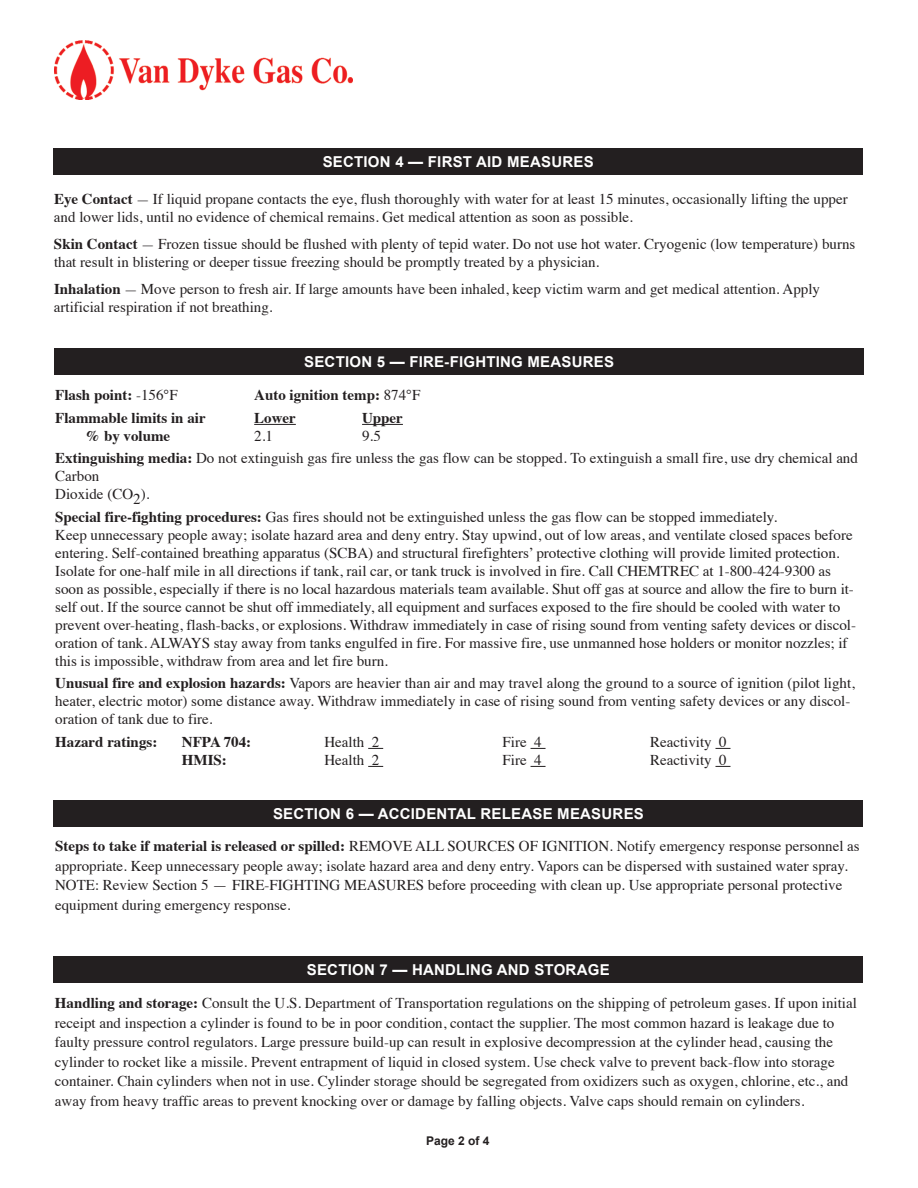
<style>
.page{position:relative;width:918px;height:1188px;background:#fff}
.page>*{position:absolute;margin:0;border:0;box-sizing:border-box;transform-origin:0 0}
.t1{font:15px/18px "Times";color:#231f20}
.t2{font:700 15px "Arial";letter-spacing:.015em;color:#fff}
.t3{font:700 15px "Times";color:#231f20}
.t4{font:700 12px "Arial";color:#231f20}
.s1{font-weight:700}
.s2{font-size:13.5px}
.s3{font-weight:400}
</style>
<div class="page">
<div style="left:53px;top:148px;width:810px;height:27px;background:#231f20"></div>
<div style="left:54px;top:348px;width:810px;height:27px;background:#231f20"></div>
<hr style="left:254px;top:424px;width:42px;height:1px;background:#231f20">
<hr style="left:362px;top:424px;width:41px;height:1px;background:#231f20">
<svg style="left:368px;top:748px;width:15px;height:1px"></svg>
<svg style="left:531px;top:748px;width:15px;height:1px"></svg>
<svg style="left:715px;top:748px;width:15px;height:1px"></svg>
<svg style="left:368px;top:766px;width:15px;height:1px"></svg>
<svg style="left:531px;top:766px;width:15px;height:1px"></svg>
<svg style="left:715px;top:766px;width:15px;height:1px"></svg>
<div style="left:53px;top:800px;width:810px;height:27px;background:#231f20"></div>
<div style="left:53px;top:956px;width:810px;height:27px;background:#231f20"></div>
<img style="left:54px;top:40px;width:298px;height:60px">
<p class="t2" style="left:323px;top:153px;width:272px">SECTION 4 — FIRST AID MEASURES</p>
<p class="t1" style="left:54px;top:192px;width:795px"><span class="s1">Eye contact</span> <span class="s2">—</span> If liquid propane contacts the eye, flush thoroughly with water for at least 15 minutes, occasionally lifting the upper and lower lids, until no evidence of chemical remains. get medical attention as soon as possible.</p>
<p class="t1" style="left:54px;top:237px;width:803px"><span class="s1">Skin contact</span> <span class="s2">—</span> Frozen tissue should be flushed with plenty of tepid water. Do not use hot water. Cryogenic (low temperature) burns that result in blistering or deeper tissue freezing should be promptly treated by a physician.</p>
<p class="t1" style="left:54px;top:282px;width:768px"><span class="s1">inhalation</span> <span class="s2">—</span> Move person to fresh air. If large amounts have been inhaled, keep victim warm and get medical attention. apply artificial respiration if not breathing.</p>
<p class="t2" style="left:304px;top:353px;width:311px">SECTION 5 — FIRE-FIGHTING MEASURES</p>
<p class="t3" style="left:55px;top:389px;width:124px">Flash point: <span class="s3">-156°F</span></p>
<p class="t3" style="left:254px;top:389px;width:168px">Auto ignition temp: <span class="s3">874°F</span></p>
<p class="t3" style="left:55px;top:412px;width:152px">Flammable limits in air</p>
<p class="t3" style="left:254px;top:412px;width:43px">Lower</p>
<p class="t3" style="left:362px;top:412px;width:42px">Upper</p>
<p class="t3" style="left:85px;top:430px;width:87px">% by volume</p>
<p class="t1" style="left:254px;top:428px;width:20px">2.1</p>
<p class="t1" style="left:55px;top:426px;width:804px;line-height:22.5px;text-indent:307px">9.5<br><span class="s1">Extinguishing media:</span> Do not extinguish gas fire unless the gas flow can be stopped. To extinguish a small fire, use dry chemical and</p>
<p class="t1" style="left:55px;top:469px;width:96px">Carbon<br>Dioxide (CO2).</p>
<p class="t1" style="left:55px;top:509px;width:802px"><span class="s1">Special fire-fighting procedures:</span> gas fires should not be extinguished unless the gas flow can be stopped immediately.<br>Keep unnecessary people away; isolate hazard area and deny entry. Stay upwind, out of low areas, and ventilate closed spaces before entering. Self-contained breathing apparatus (SCBa) and structural firefighters’ protective clothing will provide limited protection.<br>Isolate for one-half mile in all directions if tank, rail car, or tank truck is involved in fire. Call CHeMTreC at 1-800-424-9300 as soon as possible, especially if there is no local hazardous materials team available. Shut off gas at source and allow the fire to burn it&shy;self out. If the source cannot be shut off immediately, all equipment and surfaces exposed to the fire should be cooled with water to prevent over-heating, flash-backs, or explosions. Withdraw immediately in case of rising sound from venting safety devices or discol&shy;oration of tank. aLWaYS stay away from tanks engulfed in fire. For massive fire, use unmanned hose holders or monitor nozzles; if this is impossible, withdraw from area and let fire burn.</p>
<p class="t1" style="left:55px;top:676px;width:801px"><span class="s1">Unusual fire and explosion hazards:</span> Vapors are heavier than air and may travel along the ground to a source of ignition (pilot light, heater, electric motor) some distance away. Withdraw immediately in case of rising sound from venting safety devices or any discol&shy;oration of tank due to fire.</p>
<p class="t3" style="left:55px;top:736px;width:104px">Hazard ratings:</p>
<p class="t3" style="left:182px;top:736px;width:71px">NFPA 704:</p>
<p class="t1" style="left:324px;top:734px;width:56px">Health 2</p>
<p class="t1" style="left:503px;top:734px;width:41px">Fire 4</p>
<p class="t1" style="left:650px;top:734px;width:78px">reactivity 0</p>
<p class="t3" style="left:182px;top:754px;width:46px">HMiS:</p>
<p class="t1" style="left:324px;top:752px;width:56px">Health 2</p>
<p class="t1" style="left:503px;top:752px;width:41px">Fire 4</p>
<p class="t1" style="left:650px;top:752px;width:78px">reactivity 0</p>
<p class="t2" style="left:273px;top:806px;width:372px">SECTION 6 — ACCIDENTAL RELEASE MEASURES</p>
<p class="t1" style="left:55px;top:838px;width:806px;line-height:19.5px"><span class="s1">Steps to take if material is released or spilled:</span> reMOVe aLL SOUrCeS OF IgnITIOn. notify emergency response personnel as appropriate. Keep unnecessary people away; isolate hazard area and deny entry. Vapors can be dispersed with sustained water spray. nOTe: review Section 5 — FIre-FIgHTIng MeaSUreS before proceeding with clean up. Use appropriate personal protective equipment during emergency response.</p>
<p class="t2" style="left:307px;top:961px;width:304px">SECTION 7 — HANDLING AND STORAGE</p>
<p class="t1" style="left:55px;top:995px;width:804px;line-height:19.5px"><span class="s1">Handling and storage:</span> Consult the U.S. Department of Transportation regulations on the shipping of petroleum gases. If upon initial receipt and inspection a cylinder is found to be in poor condition, contact the supplier. The most common hazard is leakage due to faulty pressure control regulators. Large pressure build-up can result in explosive decompression at the cylinder head, causing the cylinder to rocket like a missile. Prevent entrapment of liquid in closed system. Use check valve to prevent back-flow into storage container. Chain cylinders when not in use. Cylinder storage should be segregated from oxidizers such as oxygen, chlorine, etc., and away from heavy traffic areas to prevent knocking over or damage by falling objects. Valve caps should remain on cylinders.</p>
<p class="t4" style="left:426px;top:1134px;width:65px">Page 2 of 4</p>
</div>
